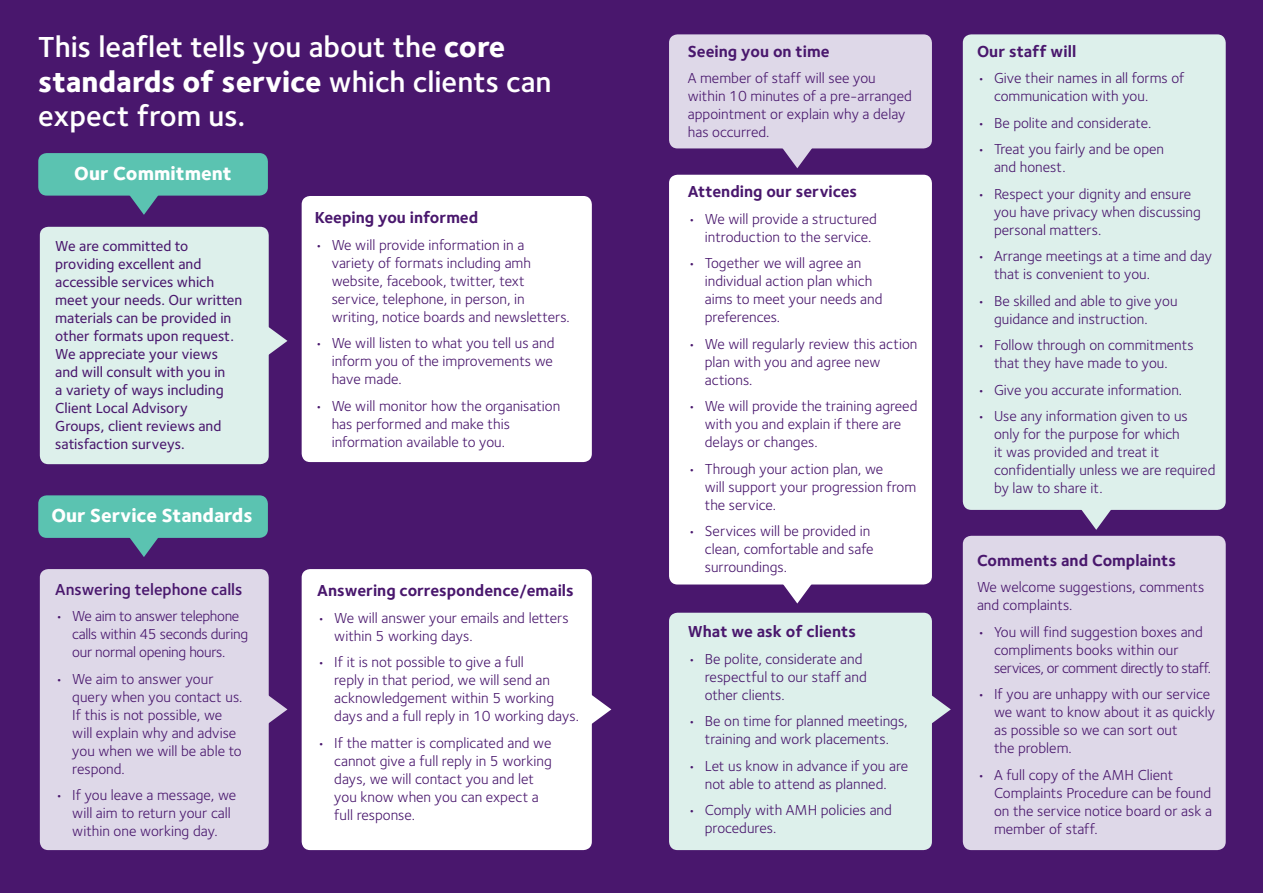
<style>
.page{position:relative;width:1263px;height:893px;background:#49176d}
.page>*{position:absolute;margin:0;border:0;box-sizing:border-box;transform-origin:0 0}
.t1{font:600 30px/34.5px "Foundry Sterling";color:#fff}
.t2{font:800 19.5px "Foundry Sterling";color:#fff}
.t3{font:700 16.5px "Foundry Sterling";color:#49176d}
.t4{font:16.5px "Foundry Sterling Bold OSF";color:#49176d}
.t5{font:600 16.5px "Foundry Sterling";color:#49176d}
.t6{font:15px/18px "Foundry Sterling";color:#49176d}
.t7{font:500 15px/18px "Foundry Sterling";color:#49176d}
.t8{font:15px/18px "Foundry Sterling";letter-spacing:-.02em;color:#49176d}
.s1{font-weight:800}
</style>
<div class="page">
<div style="left:669px;top:34px;width:263px;height:114px;background:#ded8e8;border-radius:9px"></div>
<div style="left:669px;top:175px;width:263px;height:409px;background:#fff;border-radius:9px"></div>
<div style="left:669px;top:613px;width:263px;height:237px;background:#ddf0eb;border-radius:9px"></div>
<div style="left:963px;top:34px;width:263px;height:476px;background:#ddf0eb;border-radius:9px"></div>
<div style="left:963px;top:536px;width:263px;height:314px;background:#ded8e8;border-radius:9px"></div>
<div style="left:302px;top:569px;width:290px;height:281px;background:#fff;border-radius:9px"></div>
<div style="left:302px;top:196px;width:290px;height:266px;background:#fff;border-radius:9px"></div>
<div style="left:40px;top:227px;width:229px;height:237px;background:#ddf0eb;border-radius:9px"></div>
<div style="left:40px;top:569px;width:229px;height:281px;background:#ded8e8;border-radius:9px"></div>
<div style="left:38px;top:153px;width:230px;height:43px;background:#5bc3b1;border-radius:9px"></div>
<div style="left:38px;top:495px;width:230px;height:43px;background:#5bc3b1;border-radius:9px"></div>
<svg style="left:128px;top:195px;width:32px;height:20px"></svg>
<svg style="left:781px;top:148px;width:32px;height:20px"></svg>
<svg style="left:1080px;top:509px;width:32px;height:21px"></svg>
<svg style="left:781px;top:584px;width:32px;height:19px"></svg>
<svg style="left:128px;top:537px;width:32px;height:20px"></svg>
<svg style="left:268px;top:325px;width:19px;height:32px"></svg>
<svg style="left:268px;top:693px;width:19px;height:32px"></svg>
<svg style="left:591px;top:693px;width:20px;height:32px"></svg>
<svg style="left:932px;top:695px;width:19px;height:28px"></svg>
<h1 class="t1" style="left:38px;top:29px;width:515px">This leaflet tells you about the <span class="s1">core standards of service</span> which clients can expect from us.</h1>
<p class="t3" style="left:688px;top:41px;width:143px">Seeing you on time</p>
<p class="t6" style="left:688px;top:69px;width:226px">A member of staff will see you within 10 minutes of a pre-arranged appointment or explain why a delay has occurred.</p>
<h2 class="t2" style="left:74px;top:161px;width:159px">Our Commitment</h2>
<p class="t7" style="left:55px;top:237px;width:189px">We are committed to providing excellent and accessible services which meet your needs. Our written materials can be provided in other formats upon request.<br>We appreciate your views and will consult with you in<br>a variety of ways including<br>Client Local Advisory<br>Groups, client reviews and satisfaction surveys.</p>
<h2 class="t2" style="left:52px;top:504px;width:203px">Our Service Standards</h2>
<p class="t5" style="left:55px;top:579px;width:189px">Answering telephone calls</p>
<p class="t8" style="left:72px;top:607px;width:177px;text-indent:-17px">• We aim to answer telephone calls within 45 seconds during our normal opening hours.</p>
<p class="t6" style="left:72px;top:669px;width:172px;text-indent:-17px">• We aim to answer your query when you contact us.<br>If this is not possible, we will explain why and advise you when we will be able to respond.</p>
<p class="t6" style="left:72px;top:786px;width:165px;text-indent:-17px">• If you leave a message, we will aim to return your call within one working day.</p>
<p class="t3" style="left:315px;top:208px;width:165px">Keeping you informed</p>
<p class="t6" style="left:332px;top:236px;width:240px;text-indent:-17px">• We will provide information in a variety of formats including amh website, facebook, twitter, text service, telephone, in person, in writing, notice boards and newsletters.</p>
<p class="t6" style="left:332px;top:334px;width:224px;text-align:justify;text-indent:-17px">• We will listen to what you tell us and inform you of the improvements we have made.</p>
<p class="t6" style="left:332px;top:397px;width:230px;text-indent:-17px">• We will monitor how the organisation has performed and make this information available to you.</p>
<p class="t4" style="left:317px;top:581px;width:258px">Answering correspondence/emails</p>
<p class="t6" style="left:334px;top:609px;width:236px;text-indent:-17px">• We will answer your emails and letters within 5 working days.</p>
<p class="t6" style="left:334px;top:653px;width:246px;text-indent:-17px">• If it is not possible to give a full<br>reply in that period, we will send an acknowledgement within 5 working days and a full reply in 10 working days.</p>
<p class="t6" style="left:334px;top:734px;width:219px;text-indent:-17px">• If the matter is complicated and we cannot give a full reply in 5 working days, we will contact you and let you know when you can expect a full response.</p>
<p class="t4" style="left:688px;top:182px;width:171px">Attending our services</p>
<p class="t6" style="left:705px;top:209px;width:174px;text-indent:-17px">• We will provide a structured introduction to the service.</p>
<p class="t6" style="left:705px;top:254px;width:179px;text-indent:-17px">• Together we will agree an individual action plan which aims to meet your needs and preferences.</p>
<p class="t6" style="left:705px;top:334px;width:214px;text-indent:-17px">• We will regularly review this action plan with you and agree new actions.</p>
<p class="t6" style="left:705px;top:397px;width:214px;text-indent:-17px">• We will provide the training agreed with you and explain if there are delays or changes.</p>
<p class="t6" style="left:705px;top:459px;width:213px;text-indent:-17px">• Through your action plan, we<br>will support your progression from the service.</p>
<p class="t6" style="left:705px;top:522px;width:170px;text-indent:-17px">• Services will be provided in clean, comfortable and safe surroundings.</p>
<p class="t3" style="left:688px;top:622px;width:170px">What we ask of clients</p>
<p class="t6" style="left:705px;top:650px;width:164px;text-indent:-17px">• Be polite, considerate and respectful to our staff and other clients.</p>
<p class="t6" style="left:688px;top:712px;width:221px;text-align:center">• Be on time for planned meetings, training and work placements.</p>
<p class="t6" style="left:688px;top:757px;width:222px;text-align:center">• Let us know in advance if you are not able to attend as planned.</p>
<p class="t6" style="left:705px;top:801px;width:189px;text-indent:-17px">• Comply with AMH policies and procedures.</p>
<p class="t3" style="left:977px;top:41px;width:101px">Our staff will</p>
<p class="t6" style="left:994px;top:69px;width:192px;text-indent:-17px">• Give their names in all forms of communication with you.</p>
<p class="t6" style="left:977px;top:114px;width:176px">• Be polite and considerate.</p>
<p class="t6" style="left:994px;top:140px;width:172px;text-indent:-17px">• Treat you fairly and be open and honest.</p>
<p class="t6" style="left:994px;top:185px;width:208px;text-indent:-17px">• Respect your dignity and ensure you have privacy when discussing personal matters.</p>
<p class="t6" style="left:994px;top:247px;width:220px;text-indent:-17px">• Arrange meetings at a time and day that is convenient to you.</p>
<p class="t6" style="left:994px;top:292px;width:185px;text-indent:-17px">• Be skilled and able to give you guidance and instruction.</p>
<p class="t6" style="left:977px;top:336px;width:218px;text-align:center">• Follow through on commitments that they have made to you.</p>
<p class="t6" style="left:977px;top:381px;width:207px">• Give you accurate information.</p>
<p class="t6" style="left:994px;top:407px;width:223px;text-indent:-17px">• Use any information given to us only for the purpose for which<br>it was provided and treat it confidentially unless we are required by law to share it.</p>
<p class="t3" style="left:977px;top:550px;width:201px">Comments and Complaints</p>
<p class="t6" style="left:977px;top:578px;width:229px">We welcome suggestions, comments and complaints.</p>
<p class="t6" style="left:994px;top:622px;width:219px;text-indent:-17px">• You will find suggestion boxes and compliments books within our services, or comment directly to staff.</p>
<p class="t6" style="left:994px;top:685px;width:222px;text-indent:-17px">• If you are unhappy with our service we want to know about it as quickly as possible so we can sort out<br>the problem.</p>
<p class="t6" style="left:994px;top:765px;width:220px;text-indent:-17px">• A full copy of the AMH Client<br>Complaints Procedure can be found on the service notice board or ask a member of staff.</p>
</div>
